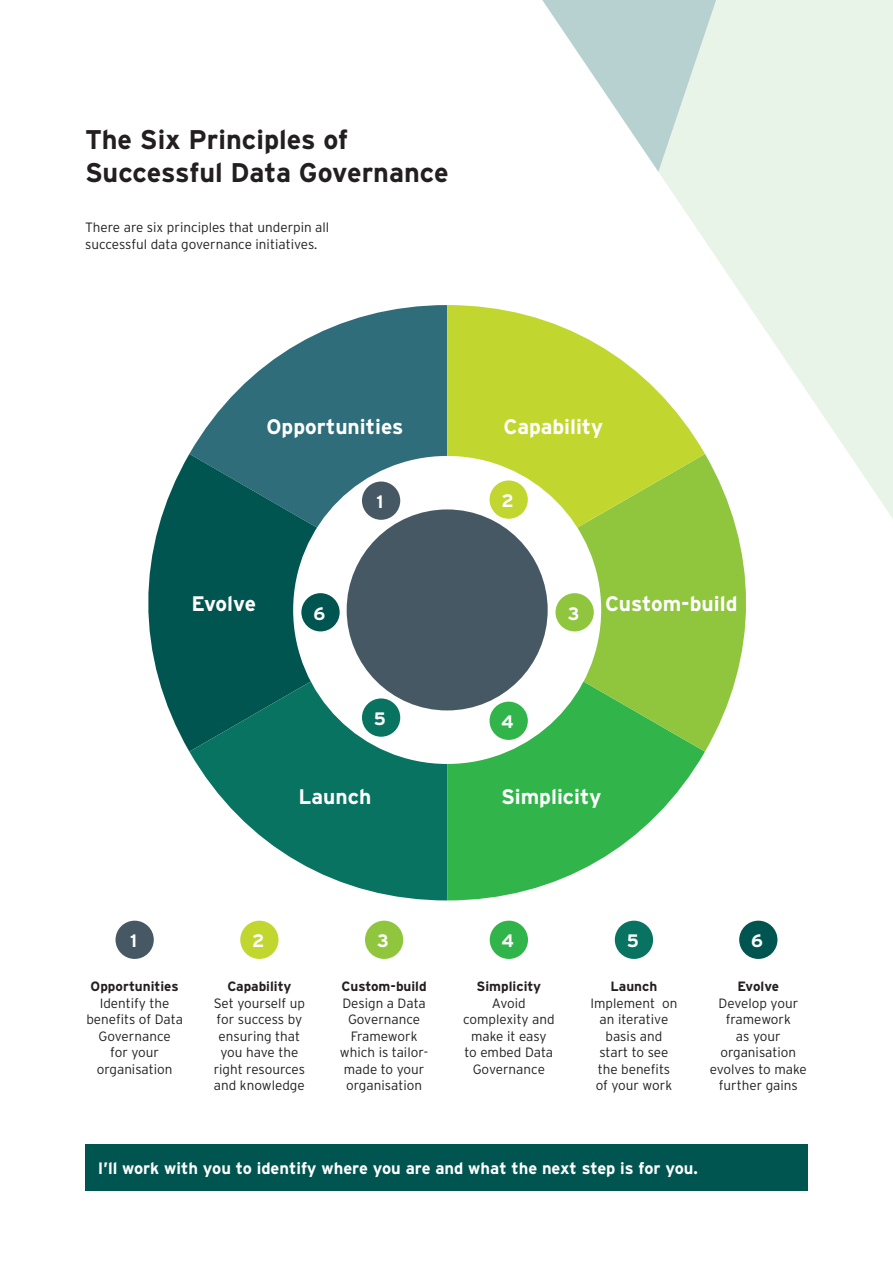
<style>
.page{position:relative;width:893px;height:1263px;background:#fff}
.page>*{position:absolute;margin:0;border:0;box-sizing:border-box;transform-origin:0 0}
.t1{font:700 27px/33px "Interstate";color:#231f20}
.t2{font:700 21px "Interstate";color:#fff}
.t3{font:700 18px "Interstate";color:#fff}
.t4{font:700 16.5px "Interstate";color:#fff}
.t5{font:300 13.5px/16.5px "Interstate";color:#231f20;text-align:center}
.t6{font:700 13.5px "Interstate";color:#231f20}
</style>
<div class="page">
<svg style="left:659px;top:0;width:234px;height:518px;fill:#e9f4e8"></svg>
<svg style="left:542px;top:0;width:174px;height:172px"></svg>
<svg style="left:189px;top:305px;width:258px;height:149px;fill:#2f6d7a"></svg>
<svg style="left:148px;top:454px;width:299px;height:297px;background:#2a6f6f"></svg>
<svg style="left:189px;top:603px;width:258px;height:297px;fill:#097362"></svg>
<svg style="left:447px;top:752px;width:258px;height:148px;fill:#31b44a"></svg>
<svg style="left:508px;top:454px;width:252px;height:298px;fill:#8fc63e"></svg>
<svg style="left:447px;top:305px;width:258px;height:298px;fill:#c1d72f"></svg>
<div style="left:293px;top:456px;width:308px;height:308px;background:#fff;border-radius:50%"></div>
<div style="left:347px;top:509px;width:201px;height:201px;background:#475865;border-radius:50%"></div>
<div style="left:362px;top:481px;width:38px;height:39px;background:#475865;border-radius:50%"></div>
<div style="left:490px;top:480px;width:38px;height:39px;background:#c1d72f;border-radius:50%"></div>
<div style="left:555px;top:593px;width:39px;height:38px;background:#8fc63e;border-radius:50%"></div>
<div style="left:490px;top:702px;width:38px;height:38px;background:#31b44a;border-radius:50%"></div>
<div style="left:362px;top:698px;width:38px;height:39px;background:#097362;border-radius:50%"></div>
<div style="left:301px;top:593px;width:39px;height:38px;background:#005550;border-radius:50%"></div>
<div style="left:116px;top:921px;width:38px;height:38px;background:#475865;border-radius:50%"></div>
<div style="left:240px;top:921px;width:39px;height:38px;background:#c1d72f;border-radius:50%"></div>
<div style="left:365px;top:921px;width:38px;height:38px;background:#8fc63e;border-radius:50%"></div>
<div style="left:490px;top:921px;width:38px;height:38px;background:#31b44a;border-radius:50%"></div>
<div style="left:615px;top:921px;width:38px;height:38px;background:#097362;border-radius:50%"></div>
<div style="left:739px;top:921px;width:38px;height:38px;background:#005550;border-radius:50%"></div>
<div style="left:85px;top:1144px;width:723px;height:47px;background:#005550"></div>
<h1 class="t1" style="left:85px;top:123px;width:365px">The Six Principles of<br>Successful Data Governance</h1>
<p class="t5" style="left:85px;top:219px;width:246px;text-align:left">There are six principles that underpin all successful data governance initiatives.</p>
<h2 class="t2" style="left:266px;top:414px;width:138px">Opportunities</h2>
<h2 class="t2" style="left:504px;top:414px;width:101px">Capability</h2>
<h2 class="t2" style="left:191px;top:592px;width:66px">Evolve</h2>
<h3 class="t3" style="left:313px;top:603px;width:13px">6</h3>
<h3 class="t3" style="left:376px;top:491px;width:8px">1</h3>
<h3 class="t3" style="left:501px;top:490px;width:14px">2</h3>
<h3 class="t3" style="left:374px;top:708px;width:14px">5</h3>
<h3 class="t3" style="left:501px;top:712px;width:14px">4</h3>
<h3 class="t3" style="left:568px;top:603px;width:13px">3</h3>
<h2 class="t2" style="left:605px;top:592px;width:134px">Custom-build</h2>
<h2 class="t2" style="left:299px;top:784px;width:74px">Launch</h2>
<h2 class="t2" style="left:501px;top:784px;width:102px">Simplicity</h2>
<h3 class="t3" style="left:130px;top:931px;width:8px">1</h3>
<p class="t6" style="left:91px;top:979px;width:89px">Opportunities</p>
<p class="t5" style="left:86px;top:994px;width:98px">Identify the benefits of Data<br>Governance<br>for your organisation</p>
<h3 class="t3" style="left:252px;top:931px;width:14px">2</h3>
<p class="t6" style="left:227px;top:979px;width:65px">Capability</p>
<p class="t5" style="left:214px;top:994px;width:93px">Set yourself up for success by ensuring that you have the right resources and knowledge</p>
<h3 class="t3" style="left:377px;top:931px;width:13px">3</h3>
<p class="t6" style="left:342px;top:979px;width:87px">Custom-build</p>
<p class="t5" style="left:340px;top:994px;width:90px">Design a Data<br>Governance<br>Framework which is tailor&shy;made to your organisation</p>
<h3 class="t3" style="left:501px;top:931px;width:14px">4</h3>
<p class="t6" style="left:477px;top:979px;width:66px">Simplicity</p>
<p class="t5" style="left:463px;top:994px;width:93px">Avoid complexity and make it easy<br>to embed Data<br>Governance</p>
<h3 class="t3" style="left:627px;top:931px;width:14px">5</h3>
<p class="t6" style="left:611px;top:979px;width:48px">Launch</p>
<p class="t5" style="left:590px;top:994px;width:89px">Implement on an iterative basis and start to see the benefits of your work</p>
<h3 class="t3" style="left:751px;top:931px;width:13px">6</h3>
<p class="t6" style="left:737px;top:979px;width:43px">Evolve</p>
<p class="t5" style="left:710px;top:994px;width:99px">Develop your framework<br>as your organisation evolves to make further gains</p>
<p class="t4" style="left:98px;top:1159px;width:602px">I’ll work with you to identify where you are and what the next step is for you.</p>
</div>
